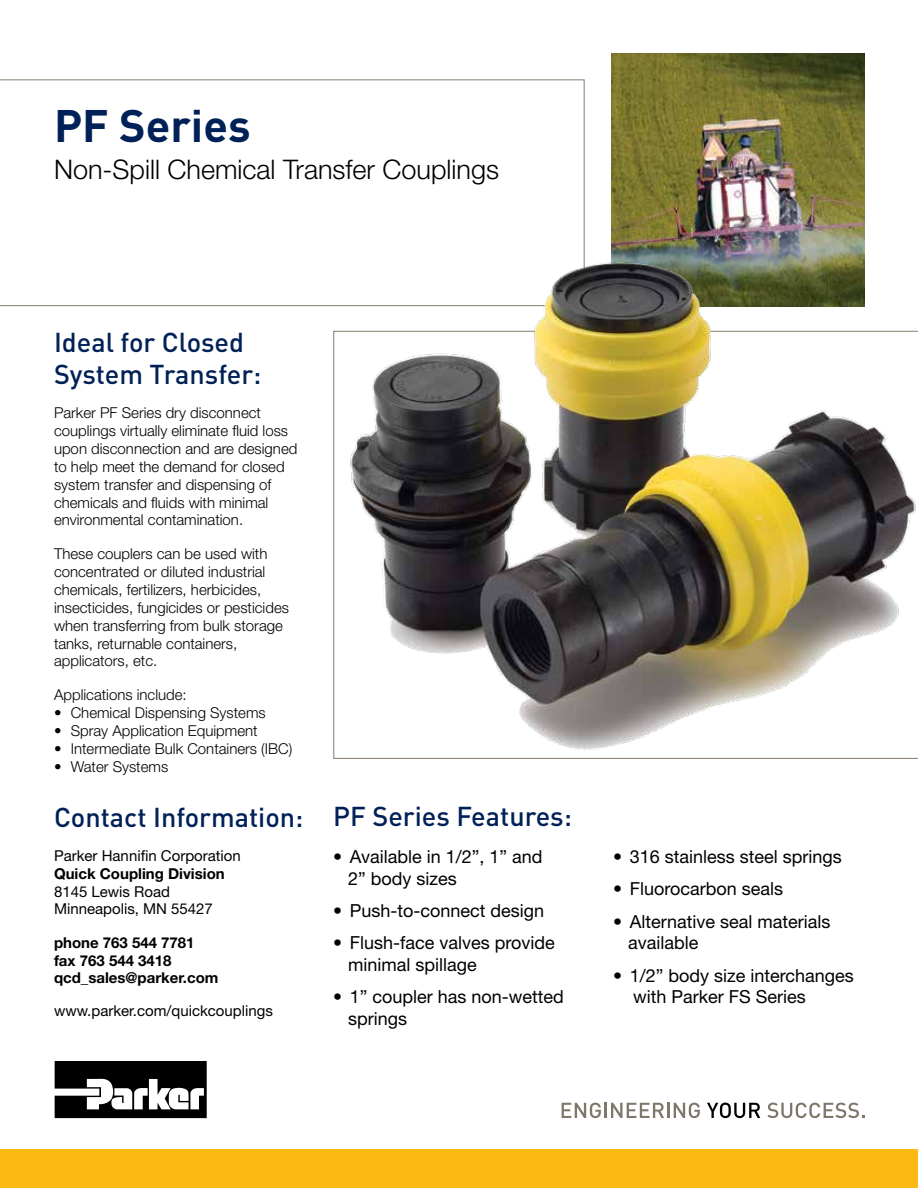
<style>
.page{position:relative;width:918px;height:1188px;background:#fff}
.page>*{position:absolute;margin:0;border:0;box-sizing:border-box;transform-origin:0 0}
.t1{font:700 45px "DINOT";color:#002157}
.t2{font:500 27px/32.4px "DINOT";color:#002157}
.t3{font:300 27px "Helvetica Neue LT Std";color:#000}
.t4{font:18px/21.6px "Helvetica Neue LT Std";color:#000}
.t5{font:300 15px/18px "Helvetica Neue LT Std";color:#000}
.t6{font:15px/16.5px "Helvetica Neue LT Std";color:#000}
.t7{font:700 15px/18px "Helvetica Neue LT Std";color:#000}
</style>
<div class="page">
<div style="left:0;top:1150px;width:918px;height:38px;background:#fdb913"></div>
<svg style="left:0;top:79px;width:585px;height:227px"></svg>
<img style="left:611px;top:54px;width:253px;height:200px">
<img style="left:333px;top:254px;width:585px;height:505px">
<svg style="left:55px;top:1061px;width:152px;height:57px"></svg>
<svg style="left:562px;top:1103px;width:39px;height:15px"></svg>
<hr style="left:604px;top:1103px;width:3px;height:15px;background:#7e776a">
<svg style="left:611px;top:1103px;width:89px;height:15px"></svg>
<svg style="left:707px;top:1103px;width:53px;height:15px"></svg>
<svg style="left:767px;top:1103px;width:98px;height:15px"></svg>
<h1 class="t1" style="left:54px;top:95px;width:198px">PF Series</h1>
<h2 class="t3" style="left:54px;top:153px;width:447px">Non-Spill Chemical Transfer Couplings</h2>
<h2 class="t2" style="left:54px;top:324px;width:209px">Ideal for Closed<br>System Transfer:</h2>
<p class="t5" style="left:54px;top:404px;width:245px">Parker PF Series dry disconnect couplings virtually eliminate fluid loss upon disconnection and are designed to help meet the demand for closed system transfer and dispensing of chemicals and fluids with minimal</p>
<p class="t5" style="left:54px;top:510px;width:191px">environmental contamination.</p>
<p class="t5" style="left:54px;top:545px;width:237px">These couplers can be used with concentrated or diluted industrial chemicals, fertilizers, herbicides, insecticides, fungicides or pesticides when transferring from bulk storage tanks, returnable containers,</p>
<p class="t5" style="left:54px;top:651px;width:105px">applicators, etc.</p>
<p class="t5" style="left:54px;top:686px;width:134px">Applications include:</p>
<p class="t5" style="left:54px;top:704px;width:213px">• Chemical Dispensing Systems</p>
<p class="t5" style="left:54px;top:722px;width:205px">• Spray Application Equipment</p>
<p class="t5" style="left:54px;top:740px;width:240px">• Intermediate Bulk Containers (IBC)</p>
<p class="t5" style="left:54px;top:758px;width:116px">• Water Systems</p>
<h2 class="t2" style="left:54px;top:800px;width:251px">Contact Information:</h2>
<p class="t6" style="left:54px;top:847px;width:188px">Parker Hannifin Corporation</p>
<p class="t7" style="left:54px;top:865px;width:172px">Quick Coupling Division</p>
<p class="t6" style="left:54px;top:883px;width:160px">8145 Lewis Road<br>Minneapolis, MN 55427</p>
<p class="t7" style="left:54px;top:934px;width:142px">phone 763 544 7781 fax 763 544 3418</p>
<p class="t7" style="left:54px;top:968px;width:166px">qcd_sales@parker.com</p>
<p class="t6" style="left:54px;top:1002px;width:220px">www.parker.com/quickcouplings</p>
<h2 class="t2" style="left:333px;top:799px;width:240px">PF Series Features:</h2>
<p class="t4" style="left:348px;top:846px;width:196px;text-indent:-15px">• Available in 1/2”, 1” and<br>2” body sizes</p>
<p class="t4" style="left:333px;top:900px;width:213px">• Push-to-connect design</p>
<p class="t4" style="left:348px;top:932px;width:208px;text-indent:-15px">• Flush-face valves provide minimal spillage</p>
<p class="t4" style="left:348px;top:986px;width:217px;text-indent:-15px">• 1” coupler has non-wetted springs</p>
<p class="t4" style="left:613px;top:845px;width:230px">• 316 stainless steel springs</p>
<p class="t4" style="left:613px;top:878px;width:172px">• Fluorocarbon seals</p>
<p class="t4" style="left:628px;top:910px;width:204px;text-indent:-15px">• Alternative seal materials available</p>
<p class="t4" style="left:633px;top:964px;width:222px;text-indent:-20px">• 1/2” body size interchanges with Parker FS Series</p>
</div>
